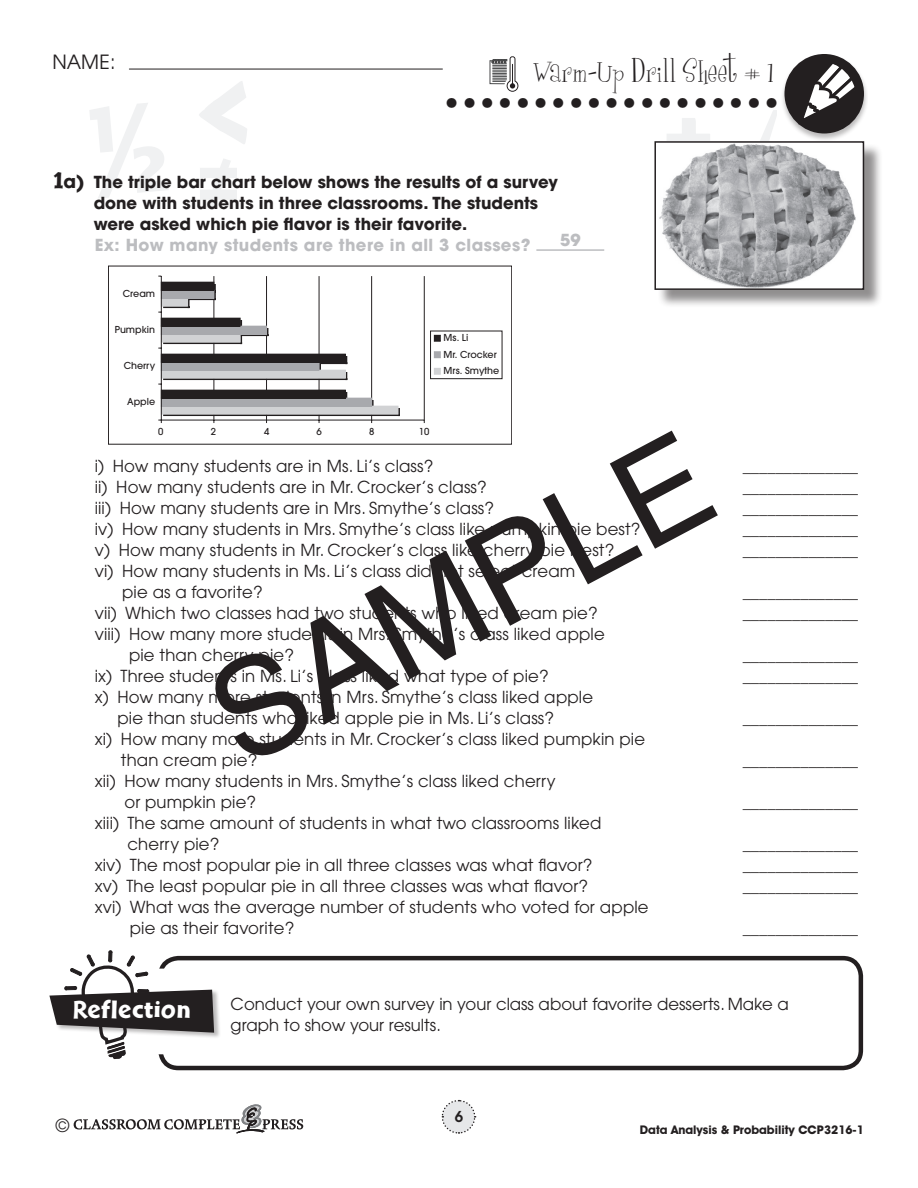
<style>
.page{position:relative;width:918px;height:1188px;background:#fff}
.page>*{position:absolute;margin:0;border:0;box-sizing:border-box;transform-origin:0 0}
.t1{font:134.25px "Helvetica";color:#231f20}
.t2{font:700 42px "Futura";color:#231f20}
.t3{font:31.5px "Girlsare Weird";letter-spacing:.01em;color:#231f20}
.t4{font:26.1px "Cal Sans Heavy KB";letter-spacing:.02em;color:#fff}
.t5{font:19.5px "Avant Garde";color:#231f20}
.t6{font:18px "Avant Garde";color:#231f20}
.t7{font:16.5px/21px "Avant Garde";letter-spacing:.01em;color:#231f20}
.t8{font:700 16.5px/21px "Avant Garde";color:#231f20}
.t9{font:700 16.5px "Avant Garde";color:#bcbdc0}
.t10{font:600 15px "Avant Garde";color:#231f20}
.t11{font:700 12px "Avant Garde IT Cby BT";color:#231f20}
.t12{font:500 9.6px/16.5px "Avant Garde";color:#231f20}
.s1{font-family:"Cal Sans Heavy KB";font-weight:400;font-size:24px}
.s2{font-size:18px}
.s3{color:#bcbdc0}
</style>
<div class="page">
<svg style="left:74px;top:1104px;width:229px;height:29px"></svg>
<hr style="left:129px;top:69px;width:313px;height:1px;background:#231f20">
<svg style="left:441px;top:1099px;width:35px;height:35px"></svg>
<div style="left:780px;top:54px;width:88px;height:89px;background:#231f20;opacity:.3"></div>
<svg style="left:199px;top:81px;width:48px;height:63px"></svg>
<svg style="left:90px;top:103px;width:79px;height:95px"></svg>
<svg style="left:667px;top:54px;width:197px;height:87px"></svg>
<svg style="left:200px;top:159px;width:37px;height:50px"></svg>
<svg style="left:492px;top:56px;width:27px;height:36px"></svg>
<hr style="left:536px;top:249px;width:68px;height:2px;background:#bcbdc0">
<svg style="left:108px;top:266px;width:404px;height:178px"></svg>
<svg style="left:398px;top:408px;width:2px;height:6px"></svg>
<hr style="left:163px;top:414px;width:237px;height:2px;background:#231f20">
<svg style="left:345px;top:372px;width:2px;height:6px"></svg>
<hr style="left:163px;top:378px;width:184px;height:2px;background:#231f20">
<svg style="left:240px;top:336px;width:2px;height:6px"></svg>
<hr style="left:163px;top:342px;width:79px;height:2px;background:#231f20">
<svg style="left:188px;top:300px;width:2px;height:6px"></svg>
<hr style="left:163px;top:306px;width:27px;height:2px;background:#231f20">
<svg style="left:372px;top:400px;width:2px;height:6px"></svg>
<svg style="left:319px;top:364px;width:2px;height:6px"></svg>
<hr style="left:163px;top:334px;width:105px;height:2px;background:#231f20">
<hr style="left:163px;top:298px;width:53px;height:2px;background:#231f20">
<svg style="left:345px;top:392px;width:2px;height:6px"></svg>
<svg style="left:345px;top:356px;width:2px;height:6px"></svg>
<hr style="left:163px;top:362px;width:184px;height:2px;background:#231f20">
<svg style="left:240px;top:320px;width:2px;height:6px"></svg>
<svg style="left:214px;top:284px;width:2px;height:15px"></svg>
<hr style="left:163px;top:290px;width:53px;height:2px;background:#231f20">
<div style="left:161px;top:406px;width:237px;height:8px;background:#d1d2d4"></div>
<div style="left:161px;top:406px;width:237px;height:8px;border:1px solid #d1d2d4"></div>
<div style="left:161px;top:370px;width:184px;height:8px;background:#d1d2d4"></div>
<div style="left:161px;top:370px;width:184px;height:8px;border:1px solid #d1d2d4"></div>
<div style="left:161px;top:334px;width:79px;height:8px;background:#d1d2d4"></div>
<div style="left:161px;top:334px;width:79px;height:8px;border:1px solid #d1d2d4"></div>
<div style="left:161px;top:298px;width:27px;height:8px;background:#d1d2d4"></div>
<div style="left:161px;top:298px;width:27px;height:8px;border:1px solid #d1d2d4"></div>
<div style="left:161px;top:398px;width:211px;height:8px;background:#a8a9ad"></div>
<div style="left:161px;top:398px;width:211px;height:8px;border:1px solid #a8a9ad"></div>
<div style="left:161px;top:362px;width:158px;height:8px;background:#a8a9ad"></div>
<div style="left:161px;top:362px;width:158px;height:8px;border:1px solid #a8a9ad"></div>
<div style="left:161px;top:326px;width:106px;height:8px;background:#a8a9ad"></div>
<div style="left:161px;top:326px;width:106px;height:8px;border:1px solid #a8a9ad"></div>
<div style="left:161px;top:290px;width:53px;height:8px;background:#a8a9ad"></div>
<div style="left:161px;top:290px;width:53px;height:8px;border:1px solid #a8a9ad"></div>
<div style="left:161px;top:390px;width:184px;height:8px;background:#231f20"></div>
<div style="left:161px;top:354px;width:184px;height:8px;background:#231f20"></div>
<div style="left:161px;top:318px;width:79px;height:8px;background:#231f20"></div>
<div style="left:161px;top:282px;width:53px;height:8px;background:#231f20"></div>
<hr style="left:161px;top:420px;width:263px;height:1px;background:#231f20">
<hr style="left:161px;top:276px;width:1px;height:144px;background:#231f20">
<svg style="left:434px;top:335px;width:6px;height:6px"></svg>
<svg style="left:434px;top:352px;width:6px;height:6px"></svg>
<svg style="left:434px;top:368px;width:6px;height:6px"></svg>
<div style="left:430px;top:331px;width:72px;height:48px;border:1px solid #231f20"></div>
<div style="left:657px;top:143px;width:226px;height:166px;background:#231f20;opacity:.5"></div>
<img style="left:657px;top:144px;width:200px;height:143px">
<div style="left:654px;top:141px;width:210px;height:149px;border:2px solid #231f20"></div>
<div style="left:158px;top:956px;width:705px;height:114px;border:4px solid #231f20;border-radius:18px"></div>
<div style="left:49px;top:989px;width:172px;height:50px;background:#231f20;opacity:.3"></div>
<svg style="left:49px;top:950px;width:165px;height:109px"></svg>
<p class="t5" style="left:52px;top:50px;width:64px">NAME:</p>
<p class="t3" style="left:533px;top:53px;width:242px">Warm-Up Drill Sheet # 1</p>
<p class="t2" style="left:445px;top:64px;width:336px">...................</p>
<p class="t8" style="left:94px;top:172px;width:466px;text-indent:-39px"><span class="s1">1</span><span class="s2">a)</span> The triple bar chart below shows the results of a survey done with students in three classrooms. The students were asked which pie flavor is their favorite.<br><span class="s3">Ex: How many students are there in all 3 classes?</span></p>
<p class="t9" style="left:560px;top:230px;width:22px">59</p>
<p class="t12" style="left:123px;top:285px;width:34px">Cream</p>
<p class="t12" style="left:115px;top:321px;width:42px">Pumpkin</p>
<p class="t12" style="left:124px;top:357px;width:33px">Cherry</p>
<p class="t12" style="left:127px;top:393px;width:29px">Apple</p>
<p class="t12" style="left:444px;top:329px;width:57px">Ms. Li<br>Mr. Crocker<br>Mrs. Smythe</p>
<p class="t12" style="left:158px;top:423px;width:7px">0</p>
<p class="t12" style="left:211px;top:423px;width:7px">2</p>
<p class="t12" style="left:264px;top:423px;width:7px">4</p>
<p class="t12" style="left:317px;top:423px;width:7px">6</p>
<p class="t12" style="left:369px;top:423px;width:7px">8</p>
<p class="t12" style="left:419px;top:423px;width:12px">10</p>
<h1 class="t1" style="left:184px;top:657px;width:546px;rotate:-28deg">SAMPLE</h1>
<p class="t7" style="left:95px;top:455px;width:340px">i) How many students are in Ms. Li’s class?</p>
<p class="t7" style="left:95px;top:476px;width:394px">ii) How many students are in Mr. Crocker’s class?</p>
<p class="t7" style="left:95px;top:497px;width:401px">iii) How many students are in Mrs. Smythe’s class?</p>
<p class="t7" style="left:95px;top:518px;width:547px">iv) How many students in Mrs. Smythe’s class like pumpkin pie best?</p>
<p class="t7" style="left:95px;top:539px;width:521px">v) How many students in Mr. Crocker’s class like cherry pie best?</p>
<p class="t7" style="left:122px;top:560px;width:455px;text-indent:-27px">vi) How many students in Ms. Li’s class did not select cream pie as a favorite?</p>
<p class="t7" style="left:95px;top:602px;width:505px">vii) Which two classes had two students who liked cream pie?</p>
<p class="t7" style="left:129px;top:623px;width:477px;text-indent:-34px">viii) How many more students in Mrs. Smythe’s class liked apple pie than cherry pie?</p>
<p class="t7" style="left:95px;top:665px;width:456px">ix) Three students in Ms. Li’s class liked what type of pie?</p>
<p class="t7" style="left:117px;top:686px;width:477px;text-indent:-23px">x) How many more students in Mrs. Smythe’s class liked apple pie than students who liked apple pie in Ms. Li’s class?</p>
<p class="t7" style="left:121px;top:728px;width:526px;text-indent:-26px">xi) How many more students in Mr. Crocker’s class liked pumpkin pie than cream pie?</p>
<p class="t7" style="left:124px;top:770px;width:433px;text-indent:-30px">xii) How many students in Mrs. Smythe’s class liked cherry or pumpkin pie?</p>
<p class="t7" style="left:127px;top:812px;width:475px;text-indent:-33px">xiii) The same amount of students in what two classrooms liked cherry pie?</p>
<p class="t7" style="left:95px;top:854px;width:499px">xiv) The most popular pie in all three classes was what flavor?</p>
<p class="t7" style="left:95px;top:875px;width:495px">xv) The least popular pie in all three classes was what flavor?</p>
<p class="t7" style="left:130px;top:896px;width:520px;text-indent:-35px">xvi) What was the average number of students who voted for apple pie as their favorite?</p>
<p class="t7" style="left:743px;top:455px;width:117px">______________</p>
<p class="t7" style="left:743px;top:476px;width:117px">______________</p>
<p class="t7" style="left:743px;top:497px;width:117px">______________</p>
<p class="t7" style="left:743px;top:518px;width:117px">______________</p>
<p class="t7" style="left:743px;top:539px;width:117px">______________</p>
<p class="t7" style="left:743px;top:581px;width:117px">______________</p>
<p class="t7" style="left:743px;top:602px;width:117px">______________</p>
<p class="t7" style="left:743px;top:644px;width:117px">______________</p>
<p class="t7" style="left:743px;top:665px;width:117px">______________</p>
<p class="t7" style="left:743px;top:707px;width:117px">______________</p>
<p class="t7" style="left:743px;top:749px;width:117px">______________</p>
<p class="t7" style="left:743px;top:791px;width:117px">______________</p>
<p class="t7" style="left:743px;top:833px;width:117px">______________</p>
<p class="t7" style="left:743px;top:854px;width:117px">______________</p>
<p class="t7" style="left:743px;top:875px;width:117px">______________</p>
<p class="t7" style="left:743px;top:917px;width:117px">______________</p>
<p class="t4" style="left:73px;top:994px;width:120px">Reflection</p>
<p class="t6" style="left:56px;top:1114px;width:15px">©</p>
<p class="t7" style="left:231px;top:993px;width:560px">Conduct your own survey in your class about favorite desserts. Make a graph to show your results.</p>
<p class="t10" style="left:455px;top:1106px;width:10px">6</p>
<p class="t11" style="left:640px;top:1122px;width:226px">Data Analysis &amp; Probability CCP3216-1</p>
</div>
